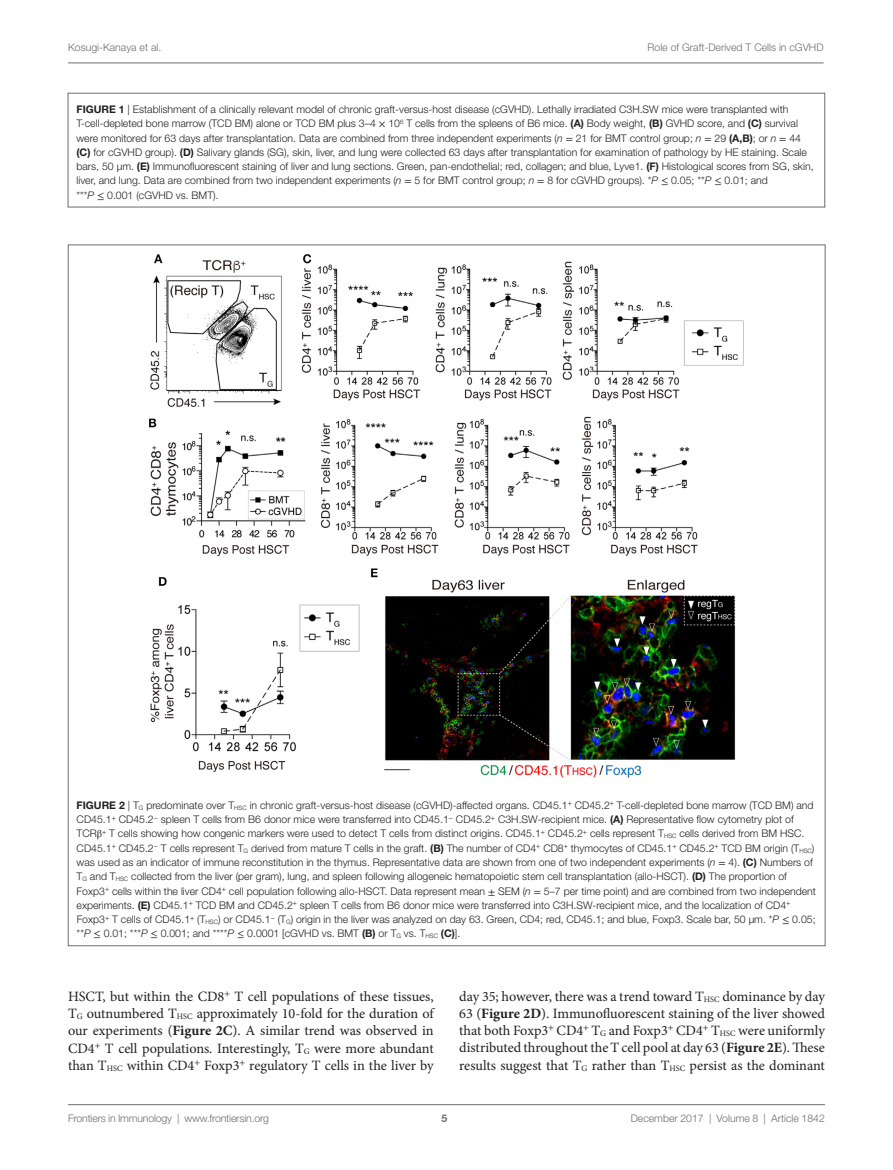
<style>
.page{position:relative;width:893px;height:1170px;background:#fff}
.page>*{position:absolute;margin:0;border:0;box-sizing:border-box;transform-origin:0 0}
.t1{font:14.25px/17.2px "Minion Pro";color:#231f20;text-align:justify}
.t2{font:300 10.5px/14.2px "Helvetica Neue LT Std";color:#231f20}
.t3{font:300 10.5px "Helvetica Neue LT Std";color:#6c6d70}
.t4{font:700 10.5px "Helvetica Neue LT Std";color:#6c6d70}
.s1{font-weight:700}
.s2{font-family:"STIX General";font-weight:400}
.s3{font-style:italic}
</style>
<div class="page">
<img style="left:149px;top:254px;width:595px;height:524px">
<div style="left:68px;top:93px;width:757px;height:114px;border:1px solid #6c6d70"></div>
<hr style="left:68px;top:1104px;width:757px;height:1px;background:#6c6d70">
<hr style="left:68px;top:63px;width:755px;height:1px;background:#6c6d70">
<p class="t3" style="left:68px;top:41px;width:95px">Kosugi-Kanaya et al.</p>
<p class="t3" style="left:647px;top:41px;width:178px">Role of Graft-Derived T Cells in cGVHD</p>
<p class="t2" style="left:76px;top:102px;width:739px"><span class="s1">FIGURE 1</span> | Establishment of a clinically relevant model of chronic graft-versus-host disease (cGVHD). Lethally irradiated C3H.SW mice were transplanted with T-cell-depleted bone marrow (TCD BM) alone or TCD BM plus 3–4 <span class="s2">×</span> 10<sup>6</sup> T cells from the spleens of B6 mice. <span class="s1">(A)</span> Body weight, <span class="s1">(B)</span> GVHD score, and <span class="s1">(C)</span> survival were monitored for 63 days after transplantation. Data are combined from three independent experiments (<span class="s3">n</span> <span class="s2">=</span> 21 for BMT control group; <span class="s3">n</span> <span class="s2">=</span> 29 <span class="s1">(A,B)</span>; or <span class="s3">n</span> <span class="s2">=</span> 44 <span class="s1">(C)</span> for cGVHD group). <span class="s1">(D)</span> Salivary glands (SG), skin, liver, and lung were collected 63 days after transplantation for examination of pathology by HE staining. Scale bars, 50 µm. <span class="s1">(E)</span> Immunofluorescent staining of liver and lung sections. Green, pan-endothelial; red, collagen; and blue, Lyve1. <span class="s1">(F)</span> Histological scores from SG, skin, liver, and lung. Data are combined from two independent experiments (<span class="s3">n</span> <span class="s2">=</span> 5 for BMT control group; <span class="s3">n</span> <span class="s2">=</span> 8 for cGVHD groups). *<span class="s3">P</span> <span class="s2">≤</span> 0.05; **<span class="s3">P</span> <span class="s2">≤</span> 0.01; and<br>***<span class="s3">P</span> <span class="s2">≤</span> 0.001 (cGVHD vs. BMT).</p>
<p class="t2" style="left:77px;top:797px;width:741px"><span class="s1">FIGURE 2</span> | T<sub>G</sub> predominate over T<sub>HSC</sub> in chronic graft-versus-host disease (cGVHD)-affected organs. CD45.1<sup>+</sup> CD45.2<sup>+</sup> T-cell-depleted bone marrow (TCD BM) and CD45.1<sup>+</sup> CD45.2<sup>−</sup> spleen T cells from B6 donor mice were transferred into CD45.1<sup>−</sup> CD45.2<sup>+</sup> C3H.SW-recipient mice. <span class="s1">(A)</span> Representative flow cytometry plot of TCR<span class="s2">β</span><sup>+</sup> T cells showing how congenic markers were used to detect T cells from distinct origins. CD45.1<sup>+</sup> CD45.2<sup>+</sup> cells represent T<sub>HSC</sub> cells derived from BM HSC.<br>CD45.1<sup>+</sup> CD45.2<sup>−</sup> T cells represent T<sub>G</sub> derived from mature T cells in the graft. <span class="s1">(B)</span> The number of CD4<sup>+</sup> CD8<sup>+</sup> thymocytes of CD45.1<sup>+</sup> CD45.2<sup>+</sup> TCD BM origin (T<sub>HSC</sub>) was used as an indicator of immune reconstitution in the thymus. Representative data are shown from one of two independent experiments (<span class="s3">n</span> <span class="s2">=</span> 4). <span class="s1">(C)</span> Numbers of T<sub>G</sub> and T<sub>HSC</sub> collected from the liver (per gram), lung, and spleen following allogeneic hematopoietic stem cell transplantation (allo-HSCT). <span class="s1">(D)</span> The proportion of Foxp3<sup>+</sup> cells within the liver CD4<sup>+</sup> cell population following allo-HSCT. Data represent mean <span class="s2">±</span> SEM (<span class="s3">n</span> <span class="s2">=</span> 5–7 per time point) and are combined from two independent experiments. <span class="s1">(E)</span> CD45.1<sup>+</sup> TCD BM and CD45.2<sup>+</sup> spleen T cells from B6 donor mice were transferred into C3H.SW-recipient mice, and the localization of CD4<sup>+ </sup>Foxp3<sup>+</sup> T cells of CD45.1<sup>+</sup> (T<sub>HSC</sub>) or CD45.1<sup>−</sup> (T<sub>G</sub>) origin in the liver was analyzed on day 63. Green, CD4; red, CD45.1; and blue, Foxp3. Scale bar, 50 µm. *<span class="s3">P</span> <span class="s2">≤</span> 0.05; **<span class="s3">P</span> <span class="s2">≤</span> 0.01; ***<span class="s3">P</span> <span class="s2">≤</span> 0.001; and ****<span class="s3">P</span> <span class="s2">≤</span> 0.0001 [cGVHD vs. BMT <span class="s1">(B)</span> or T<sub>G</sub> vs. T<sub>HSC</sub> <span class="s1">(C)</span>].</p>
<p class="t1" style="left:68px;top:987px;width:367px">HSCT, but within the CD8<sup>+</sup> T cell populations of these tissues, T<sub>G</sub> outnumbered T<sub>HSC</sub> approximately 10-fold for the duration of our experiments (<span class="s1">Figure 2C</span>). A similar trend was observed in CD4<sup>+</sup> T cell populations. Interestingly, T<sub>G</sub> were more abundant than T<sub>HSC</sub> within CD4<sup>+</sup> Foxp3<sup>+</sup> regulatory T cells in the liver by</p>
<p class="t1" style="left:459px;top:987px;width:367px">day 35; however, there was a trend toward T<sub>HSC</sub> dominance by day 63 (<span class="s1">Figure 2D</span>). Immunofluorescent staining of the liver showed that both Foxp3<sup>+</sup> CD4<sup>+</sup> T<sub>G</sub> and Foxp3<sup>+</sup> CD4<sup>+</sup> T<sub>HSC</sub> were uniformly distributed throughout the T cell pool at day 63 (<span class="s1">Figure 2E</span>). These results suggest that T<sub>G</sub> rather than T<sub>HSC</sub> persist as the dominant</p>
<p class="t3" style="left:68px;top:1111px;width:203px">Frontiers in Immunology | www.frontiersin.org</p>
<p class="t3" style="left:631px;top:1111px;width:196px">December 2017 | Volume 8 | Article 1842</p>
<p class="t4" style="left:441px;top:1111px;width:7px">5</p>
</div>
